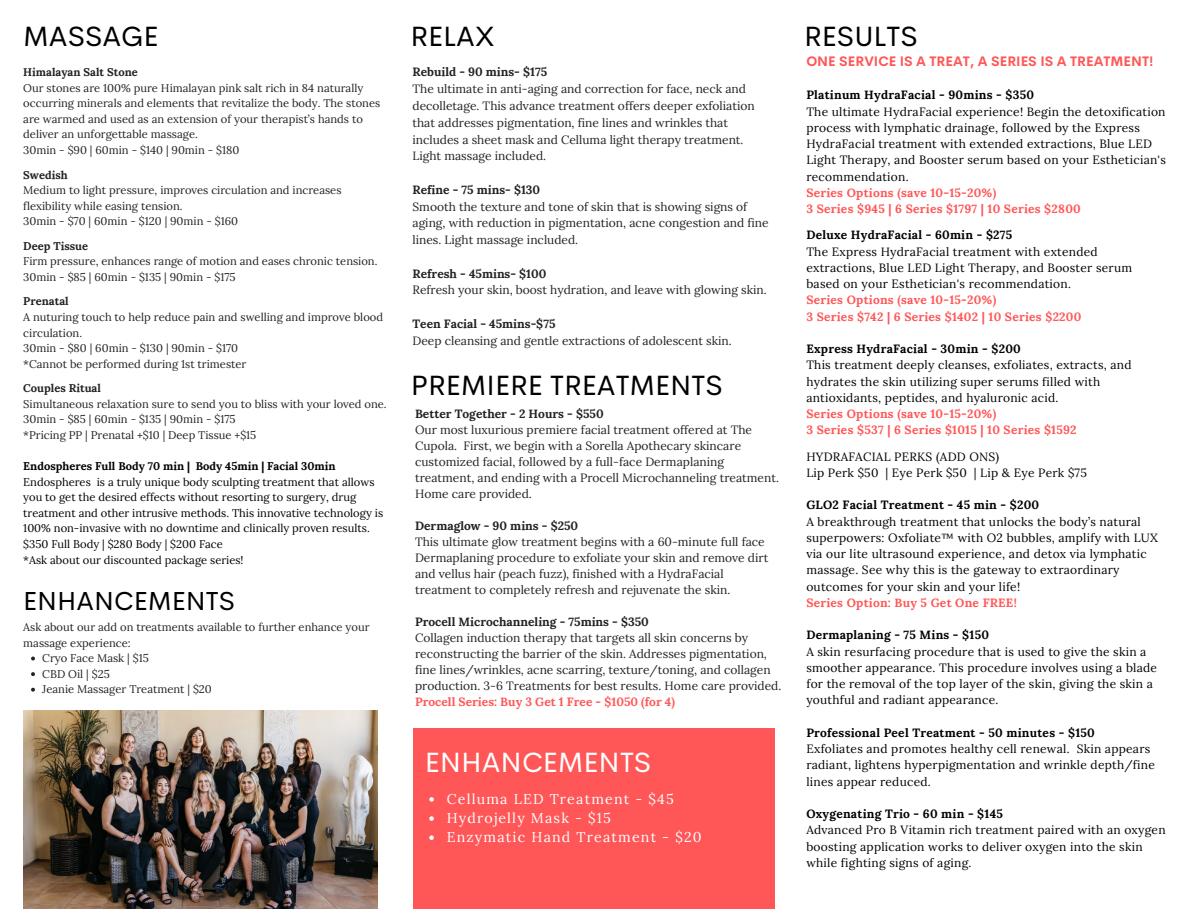
<style>
.page{position:relative;width:1188px;height:918px;background:#fff}
.page>*{position:absolute;margin:0;border:0;box-sizing:border-box;transform-origin:0 0}
.t1{font:28.05px "Cerebri Sans";color:#000}
.t2{font:28.05px "Cerebri Sans";color:#fff}
.t3{font:26.1px "Cerebri Sans";color:#000}
.t4{font:14.25px/19.2px "Lora";letter-spacing:.085em;color:#feffff}
.t5{font:700 13.5px "Cerebri Sans";color:#ff5757}
.t6{font:12px/16.2px "Lora";letter-spacing:.02em;color:#000}
.t7{font:12px/16px "Lora";color:#222}
.t8{font:700 12px/16.2px "Lora";letter-spacing:.02em;color:#ff5757}
.t9{font:700 12px "Lora";letter-spacing:.02em;color:#000}
.t10{font:700 12px "Lora";color:#222}
.t11{font:700 12px "Lora";color:#ff5757}
.t12{font:11.25px/15.6px "Lora";color:#222}
.t13{font:11.25px/15.6px "Lora";color:#000}
.t14{font:700 11.25px "Lora";color:#222}
.t15{font:700 11.25px "Lora";color:#000}
</style>
<div class="page">
<img style="left:23px;top:710px;width:355px;height:198px">
<svg style="left:31px;top:657px;width:4px;height:3px"></svg>
<svg style="left:31px;top:672px;width:4px;height:4px"></svg>
<svg style="left:31px;top:688px;width:4px;height:4px"></svg>
<div style="left:413px;top:728px;width:362px;height:181px;background:#ff5757"></div>
<svg style="left:429px;top:797px;width:5px;height:5px"></svg>
<svg style="left:429px;top:816px;width:5px;height:5px"></svg>
<svg style="left:429px;top:835px;width:5px;height:5px"></svg>
<h1 class="t1" style="left:23px;top:18px;width:137px">MASSAGE</h1>
<p class="t14" style="left:23px;top:65px;width:116px">Himalayan Salt Stone</p>
<p class="t12" style="left:23px;top:80px;width:359px">Our stones are 100% pure Himalayan pink salt rich in 84 naturally occurring minerals and elements that revitalize the body. The stones are warmed and used as an extension of your therapist’s hands to deliver an unforgettable massage.<br>30min - $90 | 60min - $140 | 90min - $180</p>
<p class="t14" style="left:23px;top:167px;width:46px">Swedish</p>
<p class="t12" style="left:23px;top:182px;width:320px">Medium to light pressure, improves circulation and increases flexibility while easing tension.<br>30min - $70 | 60min - $120 | 90min - $160</p>
<p class="t14" style="left:23px;top:238px;width:66px">Deep Tissue</p>
<p class="t12" style="left:23px;top:253px;width:356px">Firm pressure, enhances range of motion and eases chronic tension.<br>30min - $85 | 60min - $135 | 90min - $175</p>
<p class="t14" style="left:23px;top:294px;width:47px">Prenatal</p>
<p class="t12" style="left:23px;top:309px;width:361px">A nuturing touch to help reduce pain and swelling and improve blood circulation.<br>30min - $80 | 60min - $130 | 90min - $170<br>*Cannot be performed during 1st trimester</p>
<p class="t14" style="left:23px;top:381px;width:79px">Couples Ritual</p>
<p class="t12" style="left:23px;top:396px;width:365px">Simultaneous relaxation sure to send you to bliss with your loved one.<br>30min - $85 | 60min - $135 | 90min - $175<br>*Pricing PP | Prenatal +$10 | Deep Tissue +$15</p>
<p class="t15" style="left:23px;top:459px;width:314px">Endospheres Full Body 70 min | Body 45min | Facial 30min</p>
<p class="t13" style="left:23px;top:474px;width:361px">Endospheres is a truly unique body sculpting treatment that allows you to get the desired effects without resorting to surgery, drug treatment and other intrusive methods. This innovative technology is 100% non-invasive with no downtime and clinically proven results. $350 Full Body | $280 Body | $200 Face<br>*Ask about our discounted package series!</p>
<h2 class="t3" style="left:23px;top:584px;width:213px">ENHANCEMENTS</h2>
<p class="t12" style="left:23px;top:619px;width:348px">Ask about our add on treatments available to further enhance your massage experience:</p>
<p class="t12" style="left:42px;top:650px;width:171px">Cryo Face Mask | $15<br>CBD Oil | $25<br>Jeanie Massager Treatment | $20</p>
<h1 class="t1" style="left:411px;top:18px;width:85px">RELAX</h1>
<p class="t10" style="left:412px;top:64px;width:136px">Rebuild - 90 mins- $175</p>
<p class="t7" style="left:412px;top:80px;width:344px;line-height:16.8px">The ultimate in anti-aging and correction for face, neck and decolletage. This advance treatment offers deeper exfoliation that addresses pigmentation, fine lines and wrinkles that includes a sheet mask and Celluma light therapy treatment.<br>Light massage included.</p>
<p class="t10" style="left:412px;top:182px;width:129px">Refine - 75 mins- $130</p>
<p class="t7" style="left:412px;top:198px;width:358px;line-height:16.8px">Smooth the texture and tone of skin that is showing signs of aging, with reduction in pigmentation, acne congestion and fine lines. Light massage included.</p>
<p class="t10" style="left:412px;top:266px;width:135px">Refresh - 45mins- $100</p>
<p class="t7" style="left:412px;top:282px;width:356px">Refresh your skin, boost hydration, and leave with glowing skin.</p>
<p class="t10" style="left:412px;top:316px;width:144px">Teen Facial - 45mins-$75</p>
<p class="t7" style="left:412px;top:332px;width:321px">Deep cleansing and gentle extractions of adolescent skin.</p>
<h1 class="t1" style="left:411px;top:367px;width:313px">PREMIERE TREATMENTS</h1>
<p class="t10" style="left:415px;top:406px;width:190px">Better Together - 2 Hours - $550</p>
<p class="t7" style="left:415px;top:422px;width:365px">Our most luxurious premiere facial treatment offered at The Cupola. First, we begin with a Sorella Apothecary skincare customized facial, followed by a full-face Dermaplaning treatment, and ending with a Procell Microchanneling treatment.<br>Home care provided.</p>
<p class="t10" style="left:415px;top:518px;width:165px">Dermaglow - 90 mins - $250</p>
<p class="t7" style="left:415px;top:534px;width:355px">This ultimate glow treatment begins with a 60-minute full face Dermaplaning procedure to exfoliate your skin and remove dirt and vellus hair (peach fuzz), finished with a HydraFacial treatment to completely refresh and rejuvenate the skin.</p>
<p class="t10" style="left:415px;top:614px;width:235px">Procell Microchanneling - 75mins - $350</p>
<p class="t7" style="left:415px;top:630px;width:368px">Collagen induction therapy that targets all skin concerns by reconstructing the barrier of the skin. Addresses pigmentation, fine lines/wrinkles, acne scarring, texture/toning, and collagen production. 3-6 Treatments for best results. Home care provided.</p>
<p class="t11" style="left:415px;top:694px;width:262px">Procell Series: Buy 3 Get 1 Free - $1050 (for 4)</p>
<h1 class="t2" style="left:425px;top:744px;width:228px">ENHANCEMENTS</h1>
<p class="t4" style="left:447px;top:789px;width:256px">Celluma LED Treatment - $45<br>Hydrojelly Mask - $15<br>Enzymatic Hand Treatment - $20</p>
<h1 class="t1" style="left:804px;top:18px;width:115px">RESULTS</h1>
<p class="t5" style="left:806px;top:53px;width:349px">ONE SERVICE IS A TREAT, A SERIES IS A TREATMENT!</p>
<p class="t9" style="left:806px;top:87px;width:229px">Platinum HydraFacial - 90mins - $350</p>
<p class="t6" style="left:806px;top:103px;width:361px">The ultimate HydraFacial experience! Begin the detoxification process with lymphatic drainage, followed by the Express HydraFacial treatment with extended extractions, Blue LED Light Therapy, and Booster serum based on your Esthetician's recommendation.</p>
<p class="t8" style="left:806px;top:184px;width:276px">Series Options (save 10-15-20%)<br>3 Series $945 | 6 Series $1797 | 10 Series $2800</p>
<p class="t9" style="left:806px;top:227px;width:207px">Deluxe HydraFacial - 60min - $275</p>
<p class="t6" style="left:806px;top:243px;width:327px">The Express HydraFacial treatment with extended extractions, Blue LED Light Therapy, and Booster serum based on your Esthetician's recommendation.</p>
<p class="t8" style="left:806px;top:292px;width:277px">Series Options (save 10-15-20%)<br>3 Series $742 | 6 Series $1402 | 10 Series $2200</p>
<p class="t9" style="left:806px;top:341px;width:216px">Express HydraFacial - 30min - $200</p>
<p class="t6" style="left:806px;top:357px;width:327px">This treatment deeply cleanses, exfoliates, extracts, and hydrates the skin utilizing super serums filled with antioxidants, peptides, and hyaluronic acid.</p>
<p class="t8" style="left:806px;top:406px;width:272px">Series Options (save 10-15-20%)<br>3 Series $537 | 6 Series $1015 | 10 Series $1592</p>
<p class="t6" style="left:806px;top:448px;width:282px">HYDRAFACIAL PERKS (ADD ONS)<br>Lip Perk $50 | Eye Perk $50 | Lip &amp; Eye Perk $75</p>
<p class="t9" style="left:806px;top:497px;width:234px">GLO2 Facial Treatment - 45 min - $200</p>
<p class="t6" style="left:806px;top:513px;width:353px">A breakthrough treatment that unlocks the body’s natural superpowers: Oxfoliate™ with O2 bubbles, amplify with LUX via our lite ultrasound experience, and detox via lymphatic massage. See why this is the gateway to extraordinary outcomes for your skin and your life!</p>
<p class="t8" style="left:806px;top:594px;width:212px">Series Option: Buy 5 Get One FREE!</p>
<p class="t9" style="left:806px;top:627px;width:184px">Dermaplaning - 75 Mins - $150</p>
<p class="t6" style="left:806px;top:643px;width:352px">A skin resurfacing procedure that is used to give the skin a smoother appearance. This procedure involves using a blade for the removal of the top layer of the skin, giving the skin a youthful and radiant appearance.</p>
<p class="t9" style="left:806px;top:725px;width:290px">Professional Peel Treatment - 50 minutes - $150</p>
<p class="t6" style="left:806px;top:741px;width:350px">Exfoliates and promotes healthy cell renewal. Skin appears radiant, lightens hyperpigmentation and wrinkle depth/fine lines appear reduced.</p>
<p class="t9" style="left:806px;top:806px;width:198px">Oxygenating Trio - 60 min - $145</p>
<p class="t6" style="left:806px;top:822px;width:361px">Advanced Pro B Vitamin rich treatment paired with an oxygen boosting application works to deliver oxygen into the skin while fighting signs of aging.</p>
</div>
